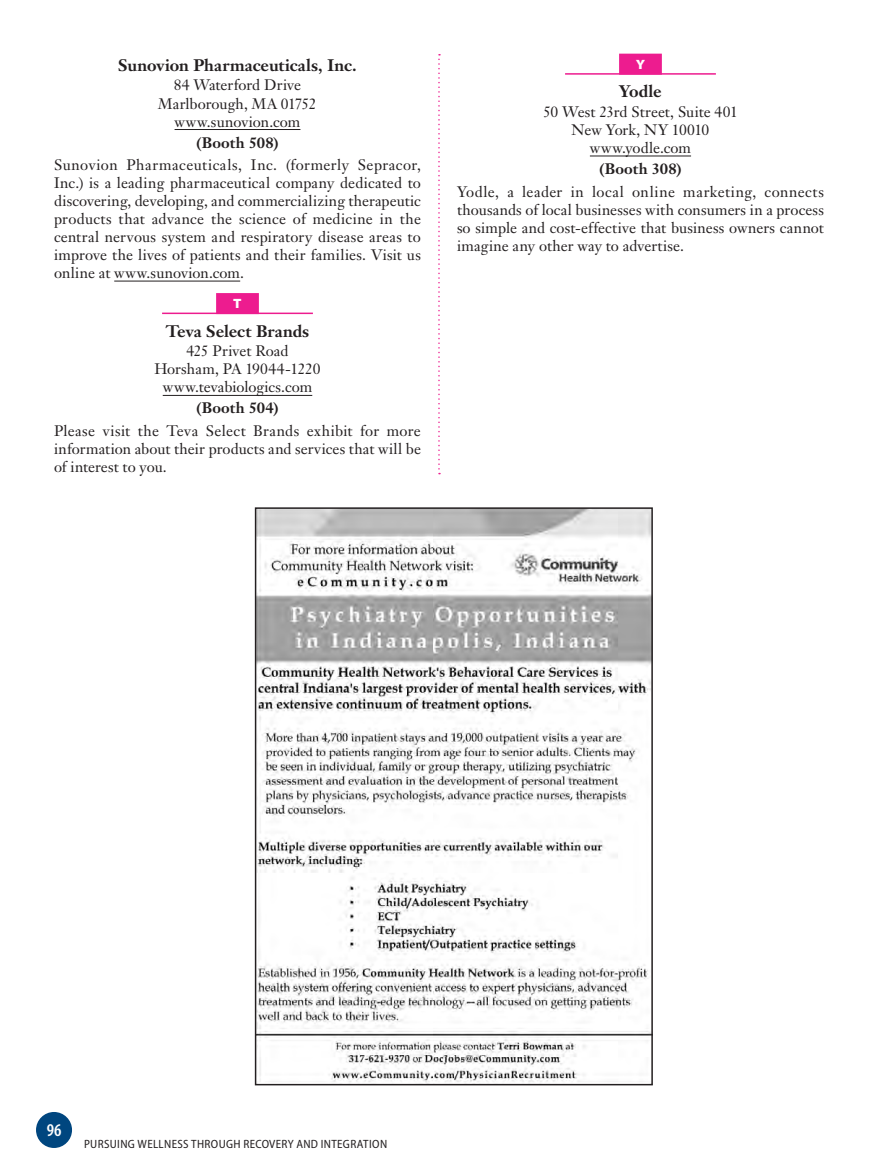
<style>
.page{position:relative;width:878px;height:1175px;background:#fff}
.page>*{position:absolute;margin:0;border:0;box-sizing:border-box;transform-origin:0 0}
.t1{font:600 condensed 18px "Myriad Pro";color:#fff}
.t2{font:700 16.5px "Janson Text LT Std";color:#231f20}
.t3{font:15px/18px "Janson Text LT Std";letter-spacing:.005em;color:#231f20;text-align:center}
.t4{font:700 15px "Janson Text LT Std";letter-spacing:.005em;color:#231f20}
.t5{font:900 semi-expanded 13.5px "Myriad Pro";color:#fff}
.t6{font:semi-condensed 12px "Myriad Pro";letter-spacing:.03em;color:#231f20}
</style>
<div class="page">
<div style="left:36px;top:1112px;width:36px;height:36px;background:#00467f;border-radius:50%"></div>
<hr style="left:174px;top:129px;width:126px;height:1px;background:#231f20">
<hr style="left:114px;top:281px;width:126px;height:1px;background:#231f20">
<div style="left:216px;top:293px;width:43px;height:21px;background:#ed1c8f"></div>
<hr style="left:162px;top:312px;width:151px;height:2px;background:#ed1c8f">
<hr style="left:163px;top:395px;width:149px;height:1px;background:#231f20">
<div style="left:619px;top:54px;width:43px;height:21px;background:#ed1c8f"></div>
<hr style="left:565px;top:73px;width:151px;height:2px;background:#ed1c8f">
<hr style="left:590px;top:156px;width:101px;height:1px;background:#231f20">
<img style="left:258px;top:510px;width:391px;height:572px">
<div style="left:255px;top:507px;width:397px;height:578px;border:2px solid #231f20"></div>
<svg style="left:438px;top:54px;width:2px;height:420px"></svg>
<p class="t2" style="left:118px;top:55px;width:240px">Sunovion Pharmaceuticals, Inc.</p>
<p class="t3" style="left:158px;top:76px;width:160px">84 Waterford Drive<br>Marlborough, MA 01752 www.sunovion.com</p>
<p class="t4" style="left:196px;top:133px;width:84px">(Booth 508)</p>
<p class="t3" style="left:54px;top:156px;width:368px;text-align:justify">Sunovion Pharmaceuticals, Inc. (formerly Sepracor, Inc.) is a leading pharmaceutical company dedicated to discovering, developing, and commercializing therapeutic products that advance the science of medicine in the central nervous system and respiratory disease areas to improve the lives of patients and their families. Visit us online at www.sunovion.com.</p>
<p class="t5" style="left:233px;top:294px;width:9px">T</p>
<p class="t2" style="left:166px;top:320px;width:145px">Teva Select Brands</p>
<p class="t3" style="left:154px;top:342px;width:168px">425 Privet Road<br>Horsham, PA 19044‑1220 www.tevabiologics.com</p>
<p class="t4" style="left:196px;top:398px;width:84px">(Booth 504)</p>
<p class="t3" style="left:54px;top:421px;width:368px;text-align:justify">Please visit the Teva Select Brands exhibit for more information about their products and services that will be of interest to you.</p>
<p class="t5" style="left:635px;top:55px;width:11px">Y</p>
<p class="t2" style="left:619px;top:81px;width:44px">Yodle</p>
<p class="t3" style="left:543px;top:103px;width:196px">50 West 23rd Street, Suite 401<br>New York, NY 10010 www.yodle.com</p>
<p class="t4" style="left:599px;top:159px;width:84px">(Booth 308)</p>
<p class="t3" style="left:457px;top:182px;width:368px;text-align:justify">Yodle, a leader in local online marketing, connects thousands of local businesses with consumers in a process so simple and cost‑effective that business owners cannot imagine any other way to advertise.</p>
<p class="t1" style="left:47px;top:1118px;width:16px">96</p>
<p class="t6" style="left:84px;top:1136px;width:304px">PURSUING WELLNESS THROUGH RECOVERY AND INTEGRATION</p>
</div>
